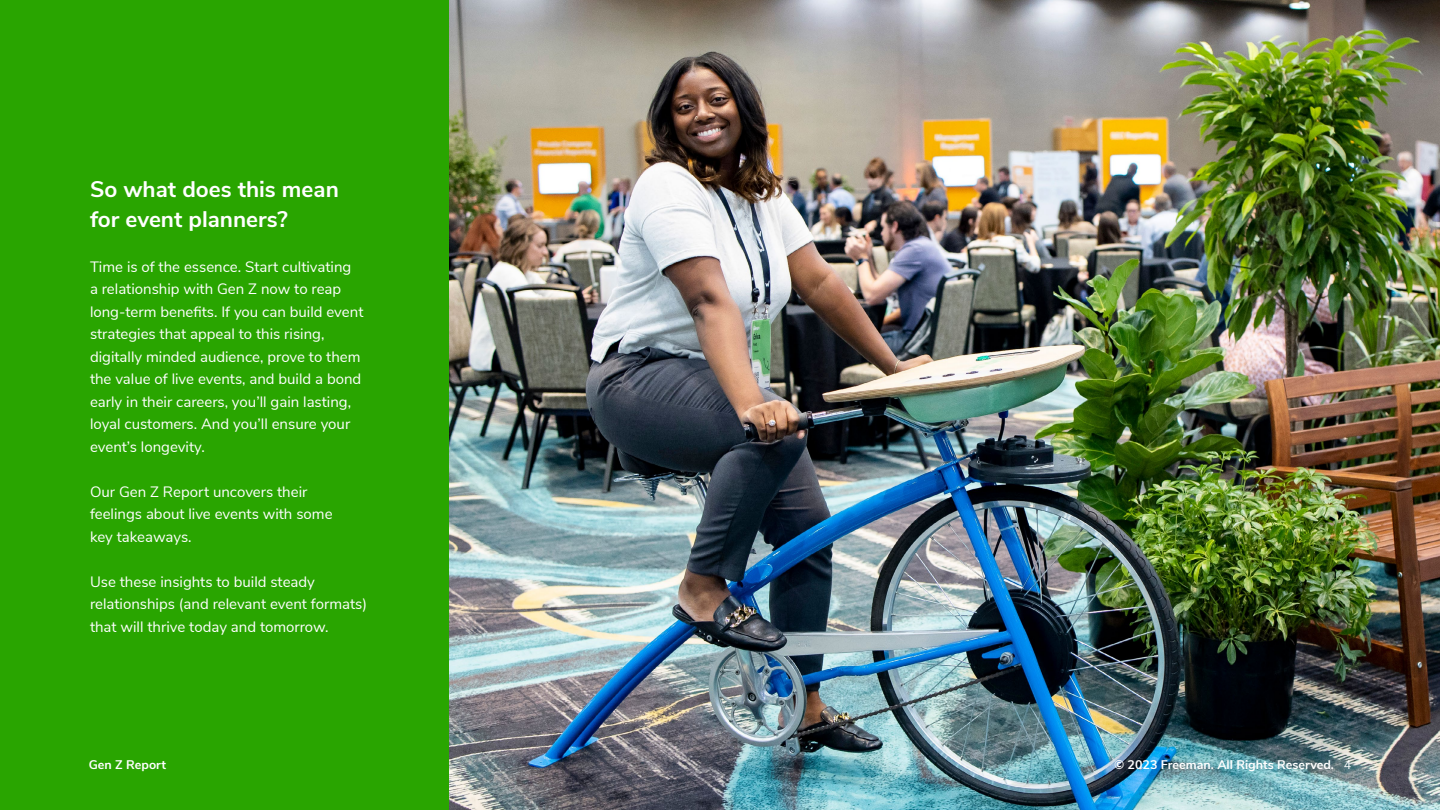
<style>
.page{position:relative;width:1440px;height:810px;background:#fff}
.page>*{position:absolute;margin:0;border:0;box-sizing:border-box;transform-origin:0 0}
.t1{font:700 22.5px/30px "Nunito Sans";color:#fff}
.t2{font:15px/22.5px "Nunito Sans";color:#fff}
.t3{font:700 12.5px "Nunito Sans";color:#fff}
.s1{font-weight:400}
</style>
<div class="page">
<div style="left:1px;top:0;width:449px;height:810px;background:#29a500"></div>
<img style="left:450px;top:0;width:990px;height:810px">
<h1 class="t1" style="left:90px;top:173px;width:250px">So what does this mean for event planners?</h1>
<p class="t2" style="left:90px;top:255px;width:275px">Time is of the essence. Start cultivating<br>a relationship with Gen Z now to reap long-term benefits. If you can build event strategies that appeal to this rising, digitally minded audience, prove to them the value of live events, and build a bond early in their careers, you’ll gain lasting, loyal customers. And you’ll ensure your event’s longevity.</p>
<p class="t2" style="left:90px;top:480px;width:244px">Our Gen Z Report uncovers their feelings about live events with some key takeaways.</p>
<p class="t2" style="left:90px;top:570px;width:279px">Use these insights to build steady relationships (and relevant event formats) that will thrive today and tomorrow.</p>
<p class="t3" style="left:89px;top:755px;width:79px">Gen Z Report</p>
<p class="t3" style="left:1114px;top:755px;width:239px">© 2023 Freeman. All Rights Reserved. <span class="s1">4</span></p>
</div>
